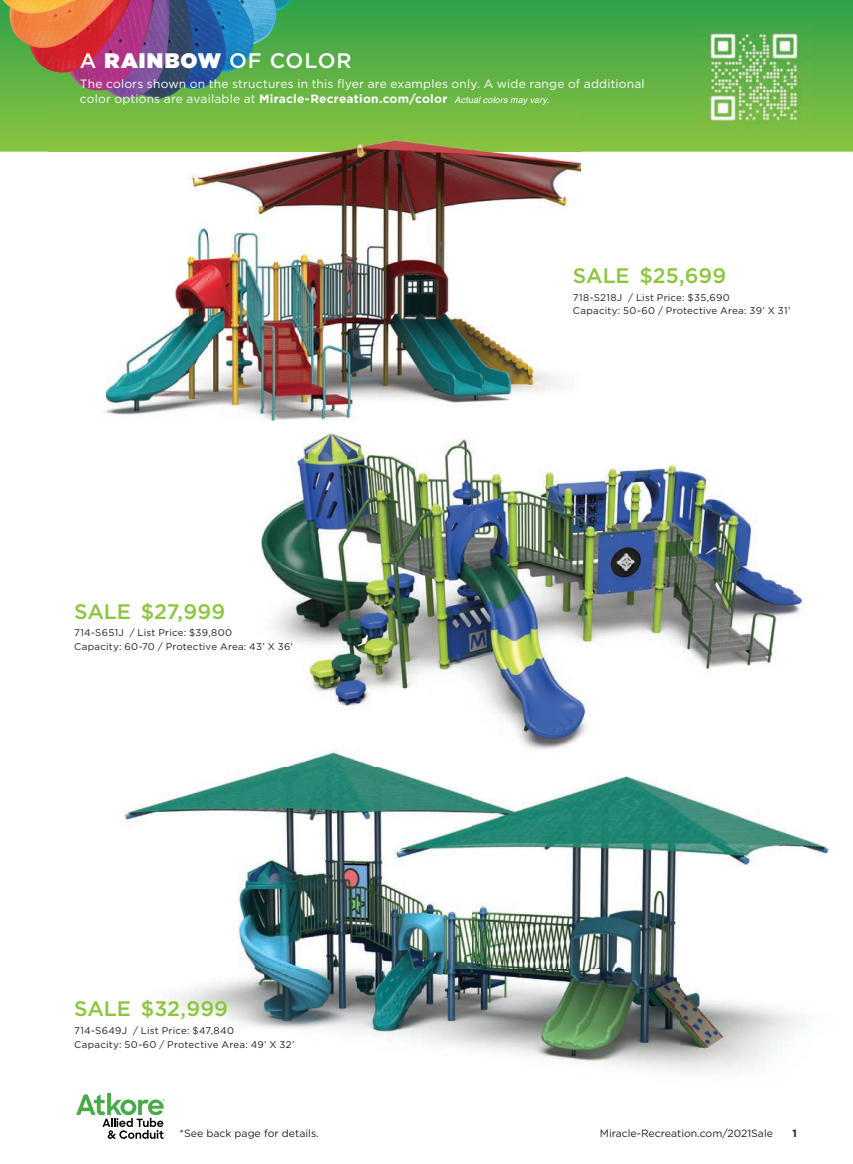
<style>
.page{position:relative;width:853px;height:1164px;background:#fff}
.page>*{position:absolute;margin:0;border:0;box-sizing:border-box;transform-origin:0 0}
.t1{font:500 21px "Gotham";letter-spacing:-.005em;color:#8bc63e}
.t2{font:500 21px "Gotham";letter-spacing:.045em;color:#fff}
.t3{font:12px/15px "Gotham";letter-spacing:.015em;color:#fff}
.t4{font:10.5px "Gotham";color:#231f20}
.t5{font:9.75px/13.5px "Gotham";letter-spacing:.025em;color:#231f20}
.s1{font-weight:900}
.s2{font-weight:700}
.s3{font-family:"Helvetica";font-style:italic;font-size:9px}
</style>
<div class="page">
<svg style="left:0;top:0;width:852px;height:152px;background:#59b045"></svg>
<img style="left:697px;top:20px;width:113px;height:113px">
<img style="left:280px;top:0;width:18px;height:17px">
<img style="left:258px;top:0;width:22px;height:50px">
<img style="left:230px;top:0;width:28px;height:77px">
<img style="left:193px;top:0;width:37px;height:91px">
<img style="left:119px;top:0;width:74px;height:99px">
<img style="left:91px;top:0;width:79px;height:98px">
<img style="left:62px;top:0;width:93px;height:94px">
<img style="left:25px;top:0;width:108px;height:78px">
<img style="left:6px;top:0;width:115px;height:52px">
<img style="left:0;top:0;width:99px;height:17px">
<img style="left:259px;top:454px;width:173px;height:254px">
<img style="left:432px;top:454px;width:371px;height:259px">
<img style="left:122px;top:771px;width:144px;height:199px">
<img style="left:782px;top:829px;width:47px;height:212px">
<img style="left:266px;top:766px;width:413px;height:204px">
<img style="left:679px;top:794px;width:103px;height:279px">
<img style="left:169px;top:970px;width:510px;height:101px">
<img style="left:288px;top:713px;width:299px;height:53px">
<img style="left:175px;top:152px;width:352px;height:151px">
<img style="left:527px;top:156px;width:53px;height:237px">
<img style="left:104px;top:303px;width:264px;height:112px">
<img style="left:368px;top:303px;width:160px;height:100px">
<img style="left:49px;top:107px;width:531px;height:45px">
<img style="left:234px;top:409px;width:242px;height:45px">
<svg style="left:76px;top:1093px;width:89px;height:46px"></svg>
<h1 class="t2" style="left:80px;top:47px;width:273px">A <span class="s1">RAINBOW</span> OF COLOR</h1>
<p class="t3" style="left:80px;top:76px;width:566px">The colors shown on the structures in this flyer are examples only. A wide range of additional color options are available at <span class="s2">Miracle-Recreation.com/color</span> <span class="s3">Actual colors may vary.</span></p>
<h1 class="t1" style="left:573px;top:262px;width:155px">SALE $25,699</h1>
<h1 class="t1" style="left:74px;top:597px;width:152px">SALE $27,999</h1>
<p class="t5" style="left:74px;top:626px;width:220px">714-S651J / List Price: $39,800<br>Capacity: 60-70 / Protective Area: 43’ X 36’</p>
<h1 class="t1" style="left:74px;top:995px;width:155px">SALE $32,999</h1>
<p class="t5" style="left:74px;top:1024px;width:222px">714-S649J / List Price: $47,840<br>Capacity: 50-60 / Protective Area: 49’ X 32’</p>
<p class="t5" style="left:573px;top:290px;width:219px">718-S218J / List Price: $35,690<br>Capacity: 50-60 / Protective Area: 39’ X 31’</p>
<p class="t4" style="left:179px;top:1126px;width:141px">*See back page for details.</p>
<p class="t4" style="left:600px;top:1126px;width:198px">Miracle-Recreation.com/2021Sale <span class="s2">1</span></p>
</div>
